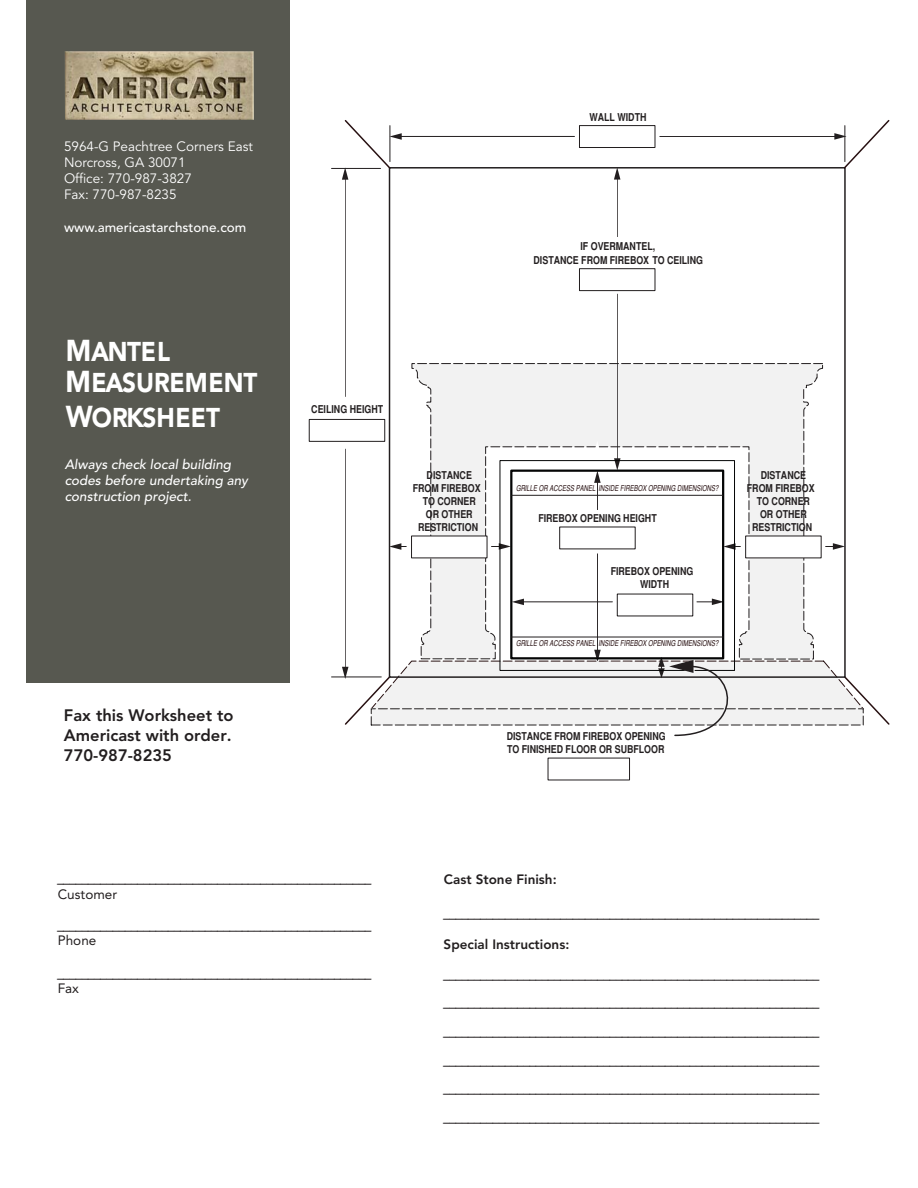
<style>
.page{position:relative;width:918px;height:1188px;background:#fff}
.page>*{position:absolute;margin:0;border:0;box-sizing:border-box;transform-origin:0 0}
.t1{font:900 27px/31.7px "Avenir";color:#fff;scale:.9 1}
.t2{font:800 16.5px/19.8px "Avenir";color:#221e1f;text-align:justify}
.t3{font:italic 700 condensed 13.5px/28.7px "Helvetica";color:#221e1f;text-align:justify}
.t4{font:13.5px/16.2px "Avenir";color:#fff}
.t5{font:italic 500 13.5px/16.2px "Avenir";color:#fff}
.t6{font:800 13.5px "Avenir";color:#221e1f}
.t7{font:500 13.5px "Avenir";color:#fff}
.t8{font:13.5px "Avenir";color:#221e1f}
.t9{font:700 condensed 10.8px/13px "Helvetica";color:#231f20;text-align:center}
.t10{font:700 condensed 10.8px "Helvetica";color:#221e1f}
.t11{font:italic condensed 8.1px "Helvetica";color:#271011;scale:.9 1}
.s1{font-size:30px}
</style>
<div class="page">
<div style="left:26px;top:0;width:264px;height:682px;background:#575850"></div>
<svg style="left:412px;top:363px;width:411px;height:280px"></svg>
<hr style="left:617px;top:294px;width:1px;height:167px;background:#221e1f">
<hr style="left:617px;top:177px;width:1px;height:60px;background:#221e1f">
<svg style="left:614px;top:170px;width:7px;height:16px"></svg>
<hr style="left:400px;top:136px;width:174px;height:1px;background:#221e1f">
<hr style="left:660px;top:136px;width:177px;height:1px;background:#221e1f">
<hr style="left:597px;top:554px;width:1px;height:98px;background:#221e1f">
<div style="left:579px;top:125px;width:76px;height:23px;border:1px solid #221e1f"></div>
<div style="left:579px;top:268px;width:76px;height:23px;border:1px solid #221e1f"></div>
<div style="left:412px;top:536px;width:75px;height:22px;background:#fff"></div>
<div style="left:309px;top:419px;width:76px;height:23px;border:1px solid #221e1f"></div>
<hr style="left:345px;top:177px;width:1px;height:219px;background:#221e1f">
<hr style="left:345px;top:449px;width:1px;height:220px;background:#221e1f">
<svg style="left:491px;top:533px;width:50px;height:26px"></svg>
<svg style="left:388px;top:534px;width:19px;height:26px"></svg>
<div style="left:746px;top:536px;width:75px;height:22px;background:#fff"></div>
<svg style="left:826px;top:543px;width:17px;height:7px"></svg>
<svg style="left:693px;top:534px;width:49px;height:26px"></svg>
<svg style="left:584px;top:441px;width:46px;height:69px"></svg>
<div style="left:603px;top:622px;width:29px;height:32px;background:#fff"></div>
<div style="left:500px;top:460px;width:235px;height:211px;border:1px solid #040505"></div>
<div style="left:510px;top:470px;width:214px;height:189px;border:2px solid #040505"></div>
<hr style="left:512px;top:495px;width:211px;height:1px;background:#221e1f">
<hr style="left:511px;top:637px;width:212px;height:1px;background:#221e1f">
<svg style="left:332px;top:120px;width:76px;height:66px"></svg>
<svg style="left:828px;top:120px;width:62px;height:50px"></svg>
<svg style="left:332px;top:643px;width:558px;height:93px"></svg>
<img style="left:65px;top:51px;width:189px;height:69px">
<p class="t4" style="left:64px;top:140px;width:191px">5964-G Peachtree Corners East<br>Norcross, GA 30071<br>Office: 770-987-3827<br>Fax: 770-987-8235</p>
<p class="t7" style="left:64px;top:222px;width:184px">www.americastarchstone.com</p>
<h1 class="t1" style="left:65px;top:338px;width:215px"><span class="s1">M</span>ANTEL<br><span class="s1">M</span>EASUREMENT</h1>
<h1 class="t1" style="left:66px;top:404px;width:173px"><span class="s1">W</span>ORKSHEET</h1>
<p class="t5" style="left:65px;top:458px;width:185px">Always check local building codes before undertaking any construction project.</p>
<p class="t2" style="left:64px;top:707px;width:171px">Fax this Worksheet to Americast with order.<br>770-987-8235</p>
<p class="t9" style="left:589px;top:111px;width:59px">WALL WIDTH</p>
<p class="t10" style="left:580px;top:242px;width:76px">IF OVERMANTEL,</p>
<p class="t9" style="left:534px;top:255px;width:171px">DISTANCE FROM FIREBOX TO CEILING</p>
<p class="t9" style="left:311px;top:404px;width:73px">CEILING HEIGHT</p>
<p class="t9" style="left:413px;top:469px;width:69px">DISTANCE<br>FROM FIREBOX<br>TO CORNER<br>OR OTHER<br>RESTRICTION</p>
<p class="t9" style="left:747px;top:469px;width:69px">DISTANCE<br>FROM FIREBOX<br>TO CORNER<br>OR OTHER<br>RESTRICTION</p>
<p class="t9" style="left:611px;top:566px;width:84px">FIREBOX OPENING<br>WIDTH</p>
<p class="t11" style="left:516px;top:485px;width:226px">GRILLE OR ACCESS PANEL INSIDE FIREBOX OPENING DIMENSIONS?</p>
<p class="t9" style="left:538px;top:512px;width:120px">FIREBOX OPENING HEIGHT</p>
<p class="t11" style="left:516px;top:640px;width:226px">GRILLE OR ACCESS PANEL INSIDE FIREBOX OPENING DIMENSIONS?</p>
<p class="t9" style="left:507px;top:730px;width:160px;text-align:left">DISTANCE FROM FIREBOX OPENING<br>TO FINISHED FLOOR OR SUBFLOOR</p>
<p class="t3" style="left:58px;top:864px;width:315px">___________________________________________________</p>
<p class="t8" style="left:58px;top:889px;width:61px">Customer</p>
<p class="t3" style="left:58px;top:911px;width:315px">___________________________________________________</p>
<p class="t8" style="left:58px;top:935px;width:40px">Phone</p>
<p class="t3" style="left:58px;top:959px;width:315px">___________________________________________________</p>
<p class="t8" style="left:58px;top:983px;width:23px">Fax</p>
<p class="t6" style="left:444px;top:874px;width:114px">Cast Stone Finish:</p>
<p class="t3" style="left:444px;top:899px;width:377px">_____________________________________________________________</p>
<p class="t6" style="left:444px;top:939px;width:127px">Special Instructions:</p>
<p class="t3" style="left:444px;top:960px;width:377px">_____________________________________________________________ _____________________________________________________________ _____________________________________________________________ _____________________________________________________________ _____________________________________________________________ _____________________________________________________________</p>
</div>
